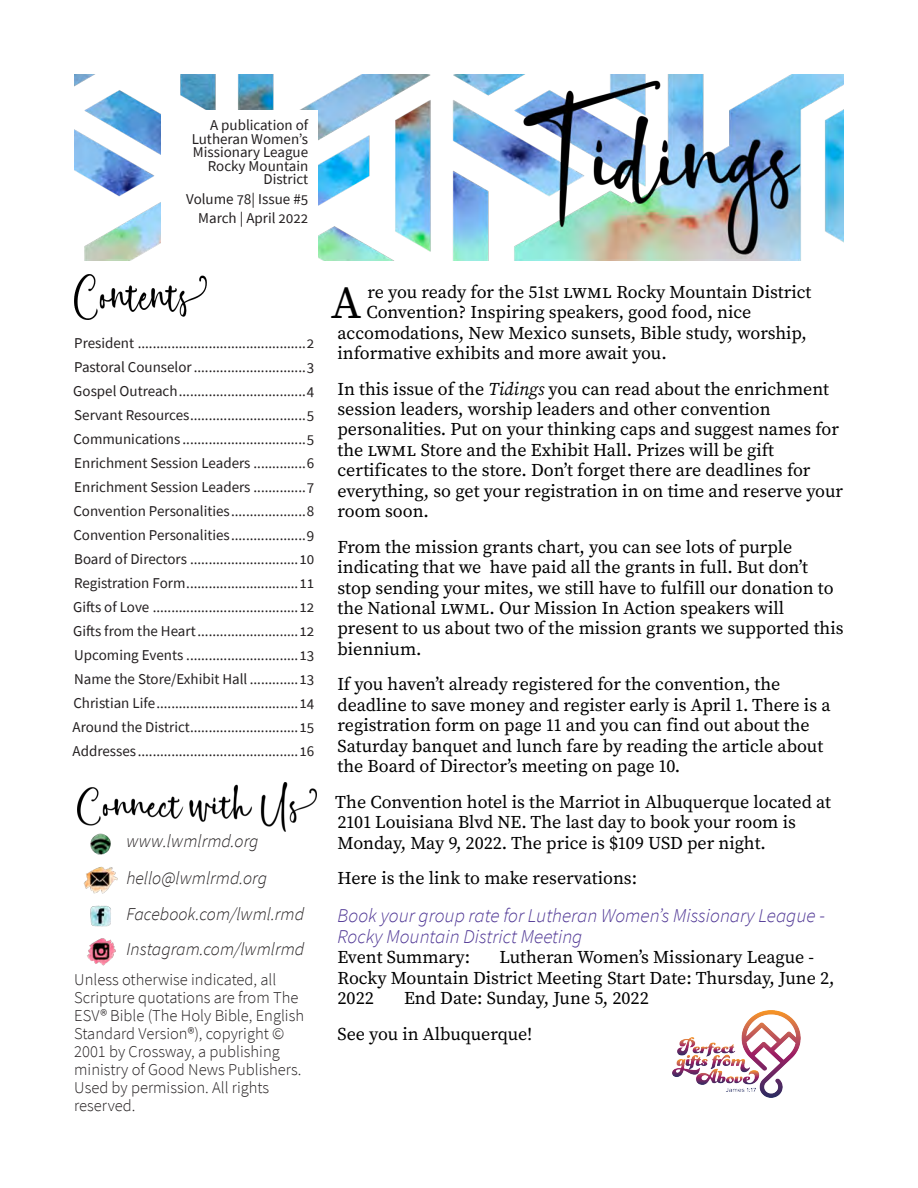
<style>
.page{position:relative;width:918px;height:1188px;background:#fff}
.page>*{position:absolute;margin:0;border:0;box-sizing:border-box;transform-origin:0 0}
.t1{font:45.6px "Source Serif Pro";color:#000}
.t2{font:italic 300 19.5px/20.4px "Source Sans Pro";color:#4e3594}
.t3{font:18px/20.4px "Source Serif Pro";color:#000}
.t4{font:italic 300 18px/36.3px "Source Sans Pro";color:#231f20}
.t5{font:300 16.5px/18px "Source Sans Pro";color:#231f20}
.t6{font:15px/24px "Source Sans Pro";color:#231f20;text-align:right}
.s1{font-style:italic}
</style>
<div class="page">
<img style="left:74px;top:74px;width:770px;height:187px">
<div style="left:161px;top:110px;width:156px;height:151px;background:#fff"></div>
<img style="left:74px;top:274px;width:133px;height:45px">
<img style="left:78px;top:782px;width:238px;height:50px">
<img style="left:90px;top:833px;width:21px;height:22px">
<img style="left:84px;top:866px;width:34px;height:28px">
<img style="left:90px;top:905px;width:21px;height:22px">
<img style="left:87px;top:938px;width:29px;height:28px">
<img style="left:672px;top:1011px;width:129px;height:86px">
<p class="t6" style="left:192px;top:120px;width:118px;line-height:13.5px">A publication of<br>Lutheran Women’s<br>Missionary League<br>Rocky Mountain<br>District</p>
<p class="t6" style="left:186px;top:190px;width:124px;line-height:19.5px">Volume 78| Issue #5<br>March | April 2022</p>
<p class="t6" style="left:73px;top:332px;width:243px;text-align:justify">President .............................................2<br>Pastoral Counselor ..............................3<br>Gospel Outreach..................................4<br>Servant Resources...............................5<br>Communications .................................5<br>Enrichment Session Leaders ..............6<br>Enrichment Session Leaders ..............7<br>Convention Personalities....................8<br>Convention Personalities....................9<br>Board of Directors .............................10<br>Registration Form..............................11<br>Gifts of Love .......................................12<br>Gifts from the Heart...........................12<br>Upcoming Events ..............................13<br>Name the Store/Exhibit Hall .............13<br>Christian Life......................................14<br>Around the District.............................15<br>Addresses...........................................16</p>
<p class="t4" style="left:126px;top:825px;width:179px">www.lwmlrmd.org hello@lwmlrmd.org<br>Facebook.com/lwml.rmd</p>
<p class="t4" style="left:126px;top:932px;width:179px">Instagram.com/lwmlrmd</p>
<p class="t5" style="left:74px;top:972px;width:231px">Unless otherwise indicated, all<br>Scripture quotations are from The<br>ESV® Bible (The Holy Bible, English<br>Standard Version®), copyright ©<br>2001 by Crossway, a publishing ministry of Good News Publishers.<br>Used by permission. All rights reserved.</p>
<h1 class="t1" style="left:331px;top:276px;width:32px">A</h1>
<p class="t3" style="left:368px;top:282px;width:445px">re you ready for the 51st LWML Rocky Mountain District</p>
<p class="t3" style="left:366px;top:303px;width:387px">Convention? Inspiring speakers, good food, nice</p>
<p class="t3" style="left:338px;top:323px;width:471px">accomodations, New Mexico sunsets, Bible study, worship,</p>
<p class="t3" style="left:338px;top:343px;width:331px">informative exhibits and more await you.</p>
<p class="t3" style="left:338px;top:379px;width:507px">In this issue of the <span class="s1">Tidings</span> you can read about the enrichment session leaders, worship leaders and other convention personalities. Put on your thinking caps and suggest names for the LWML Store and the Exhibit Hall. Prizes will be gift certificates to the store. Donʼt forget there are deadlines for everything, so get your registration in on time and reserve your room soon.</p>
<p class="t3" style="left:338px;top:537px;width:508px">From the mission grants chart, you can see lots of purple indicating that we have paid all the grants in full. But donʼt stop sending your mites, we still have to fulfill our donation to the National LWML. Our Mission In Action speakers will present to us about two of the mission grants we supported this biennium.</p>
<p class="t3" style="left:338px;top:675px;width:495px">If you havenʼt already registered for the convention, the deadline to save money and register early is April 1. There is a registration form on page 11 and you can find out about the Saturday banquet and lunch fare by reading the article about the Board of Directorʼs meeting on page 10.</p>
<p class="t3" style="left:335px;top:792px;width:497px">The Convention hotel is the Marriot in Albuquerque located at<br>2101 Louisiana Blvd NE. The last day to book your room is<br>Monday, May 9, 2022. The price is $109 USD per night.</p>
<p class="t3" style="left:338px;top:869px;width:301px">Here is the link to make reservations:</p>
<p class="t2" style="left:338px;top:907px;width:489px">Book your group rate for Lutheran Women’s Missionary League -<br>Rocky Mountain District Meeting</p>
<p class="t3" style="left:338px;top:948px;width:134px">Event Summary:</p>
<p class="t3" style="left:338px;top:948px;width:499px;text-indent:162px">Lutheran Womenʼs Missionary League -<br>Rocky Mountain District Meeting Start Date: Thursday, June 2,<br>2022</p>
<p class="t3" style="left:338px;top:981px;width:313px;line-height:35.7px;text-indent:67px">End Date: Sunday, June 5, 2022<br>See you in Albuquerque!</p>
</div>
